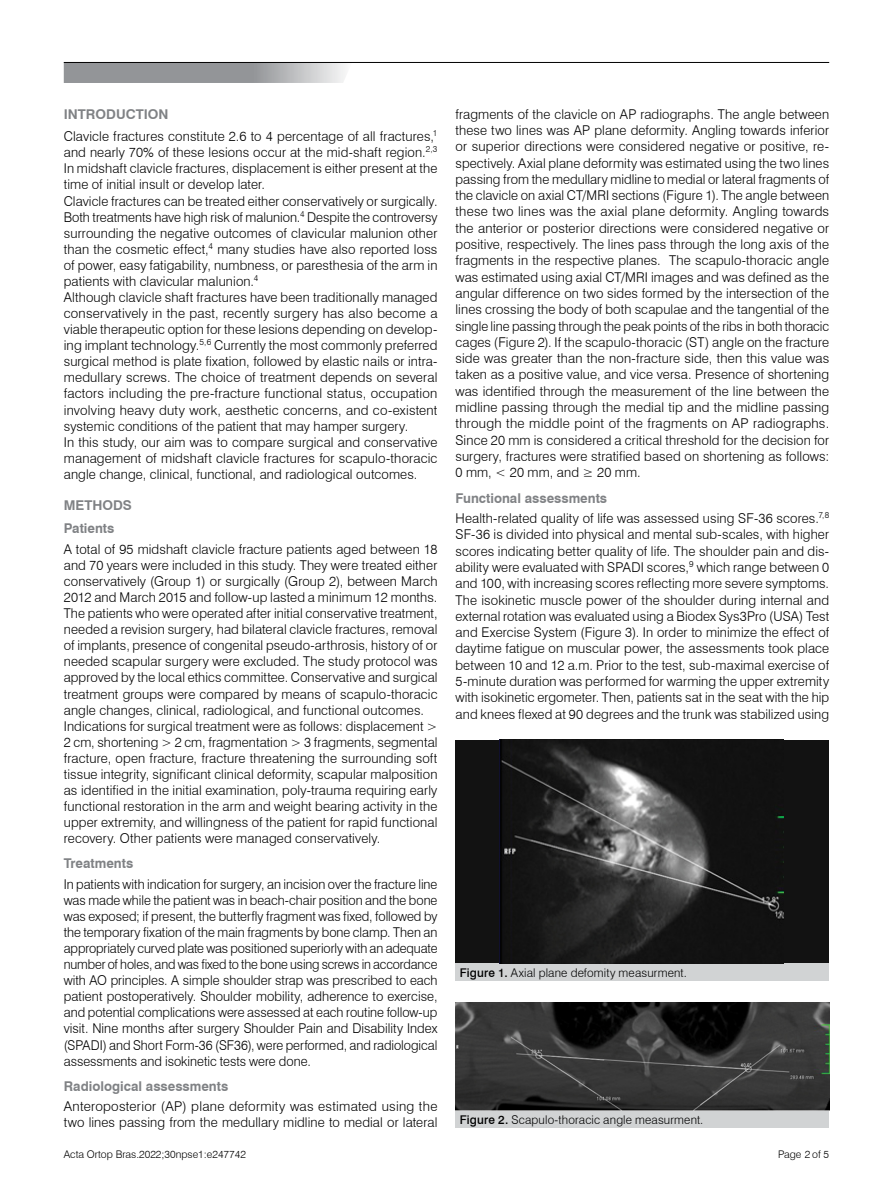
<style>
.page{position:relative;width:893px;height:1191px;background:#fff}
.page>*{position:absolute;margin:0;border:0;box-sizing:border-box;transform-origin:0 0}
.t1{font:300 13.5px/16px "Swiss 721 BT";letter-spacing:.01em;color:#000}
.t2{font:300 13.5px/16px "Swiss 721 BT";letter-spacing:.01em;color:#000;text-align:justify;scale:.96 1}
.t3{font:700 13.5px/23.1px "Swiss 721 BT";color:#808285}
.t4{font:300 12px "Swiss 721 BT";letter-spacing:.015em;color:#000}
.t5{font:300 10.5px "Swiss 721 BT";color:#000}
.s1{font-weight:700;color:#808285}
.s2{font-weight:500}
</style>
<div class="page">
<svg style="left:64px;top:63px;width:281px;height:20px;background:#a2a4a7"></svg>
<hr style="left:64px;top:62px;width:765px;height:1px;background:#000">
<div style="left:455px;top:740px;width:374px;height:223px;background:#121212"></div>
<div style="left:455px;top:963px;width:374px;height:18px;background:#d1d3d4"></div>
<div style="left:455px;top:1110px;width:374px;height:17px;background:#d1d3d4"></div>
<img style="left:500px;top:740px;width:283px;height:223px">
<img style="left:455px;top:1002px;width:374px;height:108px">
<p class="t1" style="left:64px;top:103px;width:375px;line-height:22.5px"><span class="s1">INTRODUCTION<br></span>Clavicle fractures constitute 2.6 to 4 percentage of all fractures,<sup>1</sup></p>
<p class="t1" style="left:64px;top:144px;width:375px">and nearly 70% of these lesions occur at the mid-shaft region.<sup>2,3<br></sup>In midshaft clavicle fractures, displacement is either present at the time of initial insult or develop later.<br>Clavicle fractures can be treated either conservatively or surgically.<br>Both treatments have high risk of malunion.<sup>4</sup> Despite the controversy surrounding the negative outcomes of clavicular malunion other than the cosmetic effect,<sup>4</sup> many studies have also reported loss of power, easy fatigability, numbness, or paresthesia of the arm in patients with clavicular malunion.<sup>4<br></sup>Although clavicle shaft fractures have been traditionally managed conservatively in the past, recently surgery has also become a viable therapeutic option for these lesions depending on develop&shy;ing implant technology.<sup>5,6</sup> Currently the most commonly preferred surgical method is plate fixation, followed by elastic nails or intra&shy;medullary screws. The choice of treatment depends on several factors including the pre-fracture functional status, occupation involving heavy duty work, aesthetic concerns, and co-existent systemic conditions of the patient that may hamper surgery.<br>In this study, our aim was to compare surgical and conservative management of midshaft clavicle fractures for scapulo-thoracic angle change, clinical, functional, and radiological outcomes.</p>
<p class="t3" style="left:64px;top:494px;width:70px">METHODS<br>Patients</p>
<p class="t1" style="left:64px;top:541px;width:375px">A total of 95 midshaft clavicle fracture patients aged between 18 and 70 years were included in this study. They were treated either conservatively (Group 1) or surgically (Group 2), between March 2012 and March 2015 and follow-up lasted a minimum 12 months.<br>The patients who were operated after initial conservative treatment, needed a revision surgery, had bilateral clavicle fractures, removal of implants, presence of congenital pseudo-arthrosis, history of or needed scapular surgery were excluded. The study protocol was approved by the local ethics committee. Conservative and surgical treatment groups were compared by means of scapulo-thoracic angle changes, clinical, radiological, and functional outcomes.<br>Indications for surgical treatment were as follows: displacement &gt; 2 cm, shortening &gt; 2 cm, fragmentation &gt; 3 fragments, segmental fracture, open fracture, fracture threatening the surrounding soft tissue integrity, significant clinical deformity, scapular malposition as identified in the initial examination, poly-trauma requiring early functional restoration in the arm and weight bearing activity in the upper extremity, and willingness of the patient for rapid functional recovery. Other patients were managed conservatively.</p>
<p class="t3" style="left:64px;top:852px;width:71px">Treatments</p>
<p class="t2" style="left:64px;top:875px;width:391px">In patients with indication for surgery, an incision over the fracture line was made while the patient was in beach-chair position and the bone was exposed; if present, the butterfly fragment was fixed, followed by the temporary fixation of the main fragments by bone clamp. Then an appropriately curved plate was positioned superiorly with an adequate number of holes, and was fixed to the bone using screws in accordance with AO principles. A simple shoulder strap was prescribed to each patient postoperatively. Shoulder mobility, adherence to exercise, and potential complications were assessed at each routine follow-up visit. Nine months after surgery Shoulder Pain and Disability Index (SPADI) and Short Form-36 (SF36), were performed, and radiological assessments and isokinetic tests were done.</p>
<p class="t3" style="left:64px;top:1074px;width:166px">Radiological assessments</p>
<p class="t1" style="left:64px;top:1098px;width:375px">Anteroposterior (AP) plane deformity was estimated using the two lines passing from the medullary midline to medial or lateral</p>
<p class="t1" style="left:455px;top:106px;width:375px;text-align:justify">fragments of the clavicle on AP radiographs. The angle between these two lines was AP plane deformity. Angling towards inferior or superior directions were considered negative or positive, re&shy;spectively. Axial plane deformity was estimated using the two lines passing from the medullary midline to medial or lateral fragments of the clavicle on axial CT/MRI sections (Figure 1). The angle between these two lines was the axial plane deformity. Angling towards the anterior or posterior directions were considered negative or positive, respectively. The lines pass through the long axis of the fragments in the respective planes. The scapulo-thoracic angle was estimated using axial CT/MRI images and was defined as the angular difference on two sides formed by the intersection of the lines crossing the body of both scapulae and the tangential of the single line passing through the peak points of the ribs in both thoracic cages (Figure 2). If the scapulo-thoracic (ST) angle on the fracture side was greater than the non-fracture side, then this value was taken as a positive value, and vice versa. Presence of shortening was identified through the measurement of the line between the midline passing through the medial tip and the midline passing through the middle point of the fragments on AP radiographs.<br>Since 20 mm is considered a critical threshold for the decision for surgery, fractures were stratified based on shortening as follows:<br>0 mm, &lt; 20 mm, and ≥ 20 mm.</p>
<p class="t1" style="left:455px;top:487px;width:375px;line-height:20.5px"><span class="s1">Functional assessments<br></span>Health-related quality of life was assessed using SF-36 scores.<sup>7,8</sup></p>
<p class="t1" style="left:455px;top:526px;width:375px;text-align:justify">SF-36 is divided into physical and mental sub-scales, with higher scores indicating better quality of life. The shoulder pain and dis&shy;ability were evaluated with SPADI scores,<sup>9</sup> which range between 0 and 100, with increasing scores reflecting more severe symptoms.<br>The isokinetic muscle power of the shoulder during internal and external rotation was evaluated using a Biodex Sys3Pro (USA) Test and Exercise System (Figure 3). In order to minimize the effect of daytime fatigue on muscular power, the assessments took place between 10 and 12 a.m. Prior to the test, sub-maximal exercise of 5-minute duration was performed for warming the upper extremity with isokinetic ergometer. Then, patients sat in the seat with the hip and knees flexed at 90 degrees and the trunk was stabilized using</p>
<p class="t4" style="left:460px;top:965px;width:229px"><span class="s2">Figure 1.</span> Axial plane defomity measurment.</p>
<p class="t4" style="left:460px;top:1112px;width:245px"><span class="s2">Figure 2.</span> Scapulo-thoracic angle measurment.</p>
<p class="t5" style="left:64px;top:1147px;width:184px">Acta Ortop Bras.2022;30npse1:e247742</p>
<p class="t5" style="left:778px;top:1147px;width:53px">Page 2 of 5</p>
</div>
